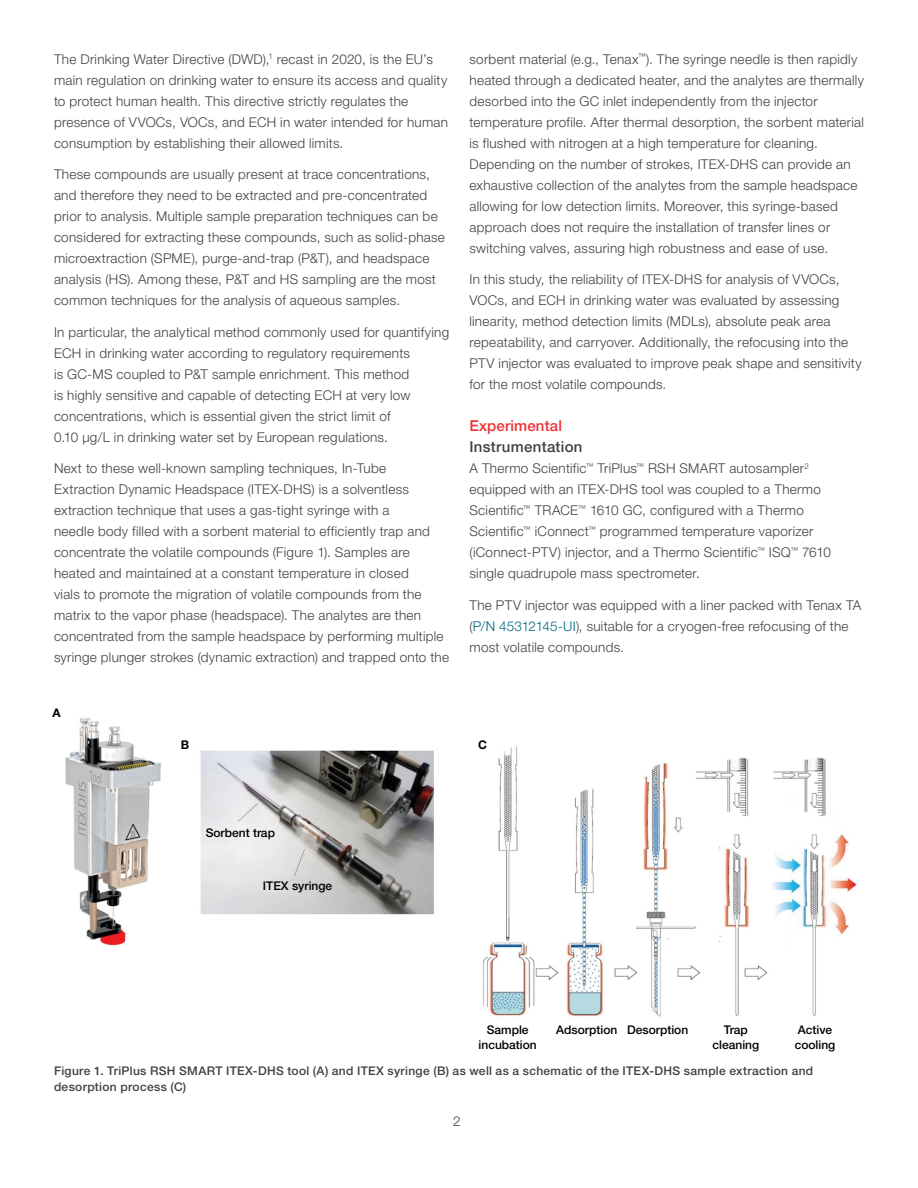
<style>
.page{position:relative;width:918px;height:1188px;background:#fff}
.page>*{position:absolute;margin:0;border:0;box-sizing:border-box;transform-origin:0 0}
.t1{font:500 15px "Helvetica Neue LTW1 G";letter-spacing:.02em;color:#414042}
.t2{font:500 15px "Helvetica Neue LTW1 G";letter-spacing:.01em;color:#ee3134}
.t3{font:300 13.5px/21px "Helvetica Neue LTW1 G";letter-spacing:.02em;color:#414042}
.t4{font:500 12px/15.8px "Helvetica Neue LTW1 G";letter-spacing:.03em;color:#414042}
.t5{font:500 12px/14.4px "Helvetica Neue LTW1 G";color:#000}
.t6{font:700 12px "Helvetica Neue LTW1 G";color:#000}
.s1{color:#006580}
</style>
<div class="page">
<img style="left:65px;top:717px;width:793px;height:300px">
<p class="t3" style="left:54px;top:48px;width:396px">The Drinking Water Directive (DWD),<sup>1</sup> recast in 2020, is the EU’s main regulation on drinking water to ensure its access and quality to protect human health. This directive strictly regulates the presence of VVOCs, VOCs, and ECH in water intended for human consumption by establishing their allowed limits.</p>
<p class="t3" style="left:54px;top:164px;width:392px">These compounds are usually present at trace concentrations, and therefore they need to be extracted and pre-concentrated prior to analysis. Multiple sample preparation techniques can be considered for extracting these compounds, such as solid-phase microextraction (SPME), purge-and-trap (P&amp;T), and headspace analysis (HS). Among these, P&amp;T and HS sampling are the most common techniques for the analysis of aqueous samples.</p>
<p class="t3" style="left:54px;top:321px;width:397px">In particular, the analytical method commonly used for quantifying ECH in drinking water according to regulatory requirements<br>is GC-MS coupled to P&amp;T sample enrichment. This method<br>is highly sensitive and capable of detecting ECH at very low concentrations, which is essential given the strict limit of<br>0.10 µg/L in drinking water set by European regulations.</p>
<p class="t3" style="left:54px;top:458px;width:397px">Next to these well-known sampling techniques, In-Tube Extraction Dynamic Headspace (ITEX-DHS) is a solventless extraction technique that uses a gas-tight syringe with a<br>needle body filled with a sorbent material to efficiently trap and concentrate the volatile compounds (Figure 1). Samples are heated and maintained at a constant temperature in closed<br>vials to promote the migration of volatile compounds from the matrix to the vapor phase (headspace). The analytes are then concentrated from the sample headspace by performing multiple syringe plunger strokes (dynamic extraction) and trapped onto the</p>
<p class="t6" style="left:52px;top:706px;width:10px">A</p>
<p class="t3" style="left:470px;top:48px;width:396px">sorbent material (e.g., Tenax<sup>™</sup>). The syringe needle is then rapidly heated through a dedicated heater, and the analytes are thermally desorbed into the GC inlet independently from the injector temperature profile. After thermal desorption, the sorbent material is flushed with nitrogen at a high temperature for cleaning.<br>Depending on the number of strokes, ITEX-DHS can provide an exhaustive collection of the analytes from the sample headspace allowing for low detection limits. Moreover, this syringe-based approach does not require the installation of transfer lines or switching valves, assuring high robustness and ease of use.</p>
<p class="t3" style="left:470px;top:269px;width:394px">In this study, the reliability of ITEX-DHS for analysis of VVOCs, VOCs, and ECH in drinking water was evaluated by assessing linearity, method detection limits (MDLs), absolute peak area repeatability, and carryover. Additionally, the refocusing into the PTV injector was evaluated to improve peak shape and sensitivity for the most volatile compounds.</p>
<p class="t2" style="left:470px;top:417px;width:94px">Experimental</p>
<p class="t1" style="left:470px;top:438px;width:115px">Instrumentation</p>
<p class="t3" style="left:469px;top:458px;width:363px">A Thermo Scientific<sup>™</sup> TriPlus<sup>™</sup> RSH SMART autosampler<sup>2 </sup>equipped with an ITEX-DHS tool was coupled to a Thermo Scientific<sup>™</sup> TRACE<sup>™</sup> 1610 GC, configured with a Thermo Scientific<sup>™</sup> iConnect<sup>™</sup> programmed temperature vaporizer (iConnect-PTV) injector, and a Thermo Scientific<sup>™</sup> ISQ<sup>™</sup> 7610 single quadrupole mass spectrometer.</p>
<p class="t3" style="left:470px;top:594px;width:393px">The PTV injector was equipped with a liner packed with Tenax TA (<span class="s1">P/N 45312145-UI</span>), suitable for a cryogen-free refocusing of the most volatile compounds.</p>
<p class="t6" style="left:181px;top:737px;width:10px">B</p>
<p class="t6" style="left:478px;top:737px;width:10px">C</p>
<p class="t5" style="left:206px;top:826px;width:71px">Sorbent trap</p>
<p class="t5" style="left:263px;top:879px;width:71px">ITEX syringe</p>
<p class="t5" style="left:487px;top:1023px;width:43px">Sample</p>
<p class="t5" style="left:627px;top:1023px;width:63px">Desorption</p>
<p class="t5" style="left:479px;top:1037px;width:60px">incubation</p>
<p class="t5" style="left:556px;top:1023px;width:63px">Adsorption</p>
<p class="t5" style="left:795px;top:1023px;width:42px">Active cooling</p>
<p class="t5" style="left:713px;top:1023px;width:48px;text-align:center">Trap cleaning</p>
<p class="t4" style="left:54px;top:1063px;width:761px">Figure 1. TriPlus RSH SMART ITEX-DHS tool (A) and ITEX syringe (B) as well as a schematic of the ITEX-DHS sample extraction and desorption process (C)</p>
<p class="t3" style="left:453px;top:1110px;width:9px">2</p>
</div>
